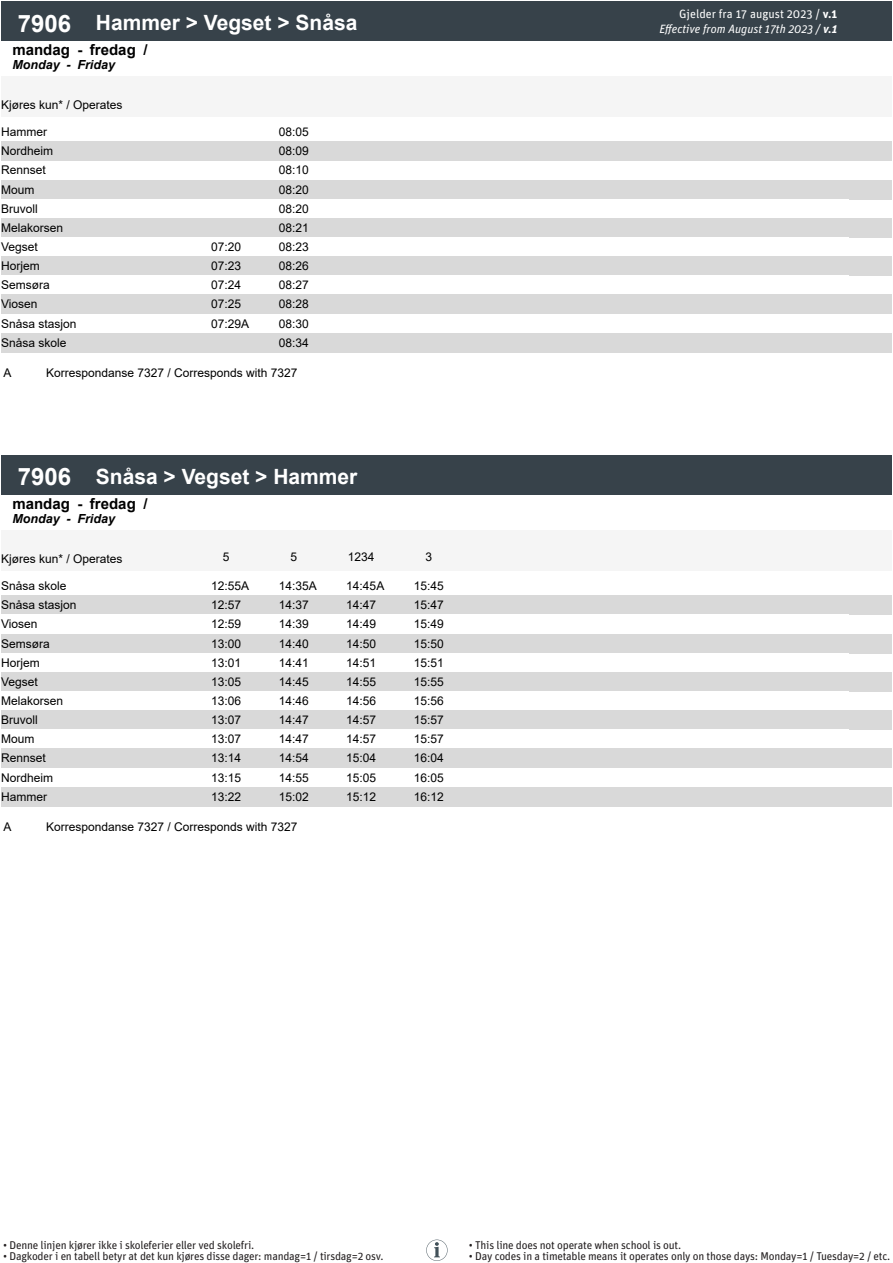
<style>
.page{position:relative;width:893px;height:1263px;background:#fff}
.page>*{position:absolute;margin:0;border:0;box-sizing:border-box;transform-origin:0 0}
.t1{font:700 21px "Arial";color:#fff}
.t2{font:700 15px "Arial";color:#000}
.t3{font:italic 700 12.45px "Arial";color:#000}
.t4{font:12px "Arial";color:#000}
.t5{font:italic 12px/14.4px "Unit Pro";color:#fff;text-align:right}
.t6{font:11.25px "Unit Pro";letter-spacing:-.02em;color:#231f20}
.s1{font-size:24px}
.s2{font-style:normal}
.s3{font-weight:700;font-style:normal}
.s4{font-weight:700}
</style>
<div class="page">
<div style="left:1px;top:77px;width:191px;height:40px;background:#f5f5f5"></div>
<div style="left:192px;top:77px;width:68px;height:40px;background:#f5f5f5"></div>
<div style="left:260px;top:77px;width:68px;height:40px;background:#f5f5f5"></div>
<div style="left:328px;top:77px;width:67px;height:40px;background:#f5f5f5"></div>
<div style="left:395px;top:77px;width:68px;height:40px;background:#f5f5f5"></div>
<div style="left:463px;top:77px;width:67px;height:40px;background:#f5f5f5"></div>
<div style="left:530px;top:77px;width:68px;height:40px;background:#f5f5f5"></div>
<div style="left:598px;top:77px;width:67px;height:40px;background:#f5f5f5"></div>
<div style="left:665px;top:77px;width:68px;height:40px;background:#f5f5f5"></div>
<div style="left:733px;top:77px;width:67px;height:40px;background:#f5f5f5"></div>
<div style="left:800px;top:77px;width:92px;height:40px;background:#f5f5f5"></div>
<div style="left:1px;top:1px;width:87px;height:40px;background:#37424a"></div>
<div style="left:88px;top:1px;width:804px;height:40px;background:#37424a"></div>
<div style="left:1px;top:142px;width:891px;height:19px;background:#d9d9d9"></div>
<div style="left:1px;top:180px;width:891px;height:19px;background:#d9d9d9"></div>
<div style="left:1px;top:218px;width:891px;height:19px;background:#d9d9d9"></div>
<div style="left:1px;top:257px;width:891px;height:19px;background:#d9d9d9"></div>
<div style="left:1px;top:295px;width:891px;height:19px;background:#d9d9d9"></div>
<div style="left:1px;top:333px;width:891px;height:19px;background:#d9d9d9"></div>
<div style="left:1px;top:530px;width:191px;height:41px;background:#f5f5f5"></div>
<div style="left:192px;top:530px;width:68px;height:41px;background:#f5f5f5"></div>
<div style="left:260px;top:530px;width:68px;height:41px;background:#f5f5f5"></div>
<div style="left:328px;top:530px;width:67px;height:41px;background:#f5f5f5"></div>
<div style="left:395px;top:530px;width:68px;height:41px;background:#f5f5f5"></div>
<div style="left:463px;top:530px;width:67px;height:41px;background:#f5f5f5"></div>
<div style="left:530px;top:530px;width:68px;height:41px;background:#f5f5f5"></div>
<div style="left:598px;top:530px;width:67px;height:41px;background:#f5f5f5"></div>
<div style="left:665px;top:530px;width:68px;height:41px;background:#f5f5f5"></div>
<div style="left:733px;top:530px;width:67px;height:41px;background:#f5f5f5"></div>
<div style="left:800px;top:530px;width:92px;height:41px;background:#f5f5f5"></div>
<div style="left:1px;top:455px;width:87px;height:39px;background:#37424a"></div>
<div style="left:88px;top:455px;width:804px;height:39px;background:#37424a"></div>
<div style="left:1px;top:596px;width:891px;height:19px;background:#d9d9d9"></div>
<div style="left:1px;top:634px;width:891px;height:19px;background:#d9d9d9"></div>
<div style="left:1px;top:672px;width:891px;height:19px;background:#d9d9d9"></div>
<div style="left:1px;top:711px;width:891px;height:19px;background:#d9d9d9"></div>
<div style="left:1px;top:749px;width:891px;height:19px;background:#d9d9d9"></div>
<div style="left:1px;top:787px;width:891px;height:19px;background:#d9d9d9"></div>
<svg style="left:426px;top:1239px;width:22px;height:22px"></svg>
<p class="t1" style="left:18px;top:8px;width:341px"><span class="s1">7906</span> Hammer &gt; Vegset &gt; Snåsa</p>
<p class="t2" style="left:12px;top:39px;width:137px">mandag - fredag /</p>
<p class="t3" style="left:12px;top:56px;width:104px">Monday - Friday</p>
<p class="t4" style="left:1px;top:97px;width:123px">Kjøres kun* / Operates</p>
<p class="t4" style="left:1px;top:124px;width:47px">Hammer</p>
<p class="t4" style="left:279px;top:124px;width:32px">08:05</p>
<p class="t4" style="left:1px;top:143px;width:53px">Nordheim</p>
<p class="t4" style="left:279px;top:143px;width:32px">08:09</p>
<p class="t4" style="left:1px;top:162px;width:46px">Rennset</p>
<p class="t4" style="left:279px;top:162px;width:32px">08:10</p>
<p class="t4" style="left:1px;top:181px;width:35px">Moum</p>
<p class="t4" style="left:279px;top:181px;width:32px">08:20</p>
<p class="t4" style="left:1px;top:200px;width:38px">Bruvoll</p>
<p class="t4" style="left:279px;top:200px;width:32px">08:20</p>
<p class="t4" style="left:1px;top:219px;width:64px">Melakorsen</p>
<p class="t4" style="left:279px;top:219px;width:32px">08:21</p>
<p class="t4" style="left:1px;top:239px;width:38px">Vegset</p>
<p class="t4" style="left:211px;top:239px;width:32px">07:20</p>
<p class="t4" style="left:279px;top:239px;width:32px">08:23</p>
<p class="t4" style="left:1px;top:258px;width:40px">Horjem</p>
<p class="t4" style="left:211px;top:258px;width:32px">07:23</p>
<p class="t4" style="left:279px;top:258px;width:32px">08:26</p>
<p class="t4" style="left:1px;top:277px;width:50px">Semsøra</p>
<p class="t4" style="left:211px;top:277px;width:32px">07:24</p>
<p class="t4" style="left:279px;top:277px;width:32px">08:27</p>
<p class="t4" style="left:1px;top:296px;width:38px">Viosen</p>
<p class="t4" style="left:211px;top:296px;width:32px">07:25</p>
<p class="t4" style="left:279px;top:296px;width:32px">08:28</p>
<p class="t4" style="left:1px;top:315px;width:77px">Snåsa stasjon</p>
<p class="t4" style="left:211px;top:315px;width:40px">07:29A</p>
<p class="t4" style="left:279px;top:315px;width:32px">08:30</p>
<p class="t4" style="left:1px;top:334px;width:67px">Snåsa skole</p>
<p class="t4" style="left:279px;top:334px;width:32px">08:34</p>
<p class="t4" style="left:3px;top:365px;width:10px">A</p>
<p class="t4" style="left:46px;top:365px;width:253px">Korrespondanse 7327 / Corresponds with 7327</p>
<p class="t1" style="left:18px;top:462px;width:341px"><span class="s1">7906</span> Snåsa &gt; Vegset &gt; Hammer</p>
<p class="t2" style="left:12px;top:493px;width:137px">mandag - fredag /</p>
<p class="t3" style="left:12px;top:510px;width:104px">Monday - Friday</p>
<p class="t4" style="left:1px;top:551px;width:123px">Kjøres kun* / Operates</p>
<p class="t4" style="left:223px;top:548px;width:8px">5</p>
<p class="t4" style="left:290px;top:548px;width:8px">5</p>
<p class="t4" style="left:348px;top:548px;width:28px">1234</p>
<p class="t4" style="left:425px;top:548px;width:8px">3</p>
<p class="t4" style="left:1px;top:578px;width:67px">Snåsa skole</p>
<p class="t4" style="left:211px;top:578px;width:40px">12:55A</p>
<p class="t4" style="left:279px;top:578px;width:40px">14:35A</p>
<p class="t4" style="left:346px;top:578px;width:40px">14:45A</p>
<p class="t4" style="left:414px;top:578px;width:32px">15:45</p>
<p class="t4" style="left:1px;top:597px;width:77px">Snåsa stasjon</p>
<p class="t4" style="left:211px;top:597px;width:32px">12:57</p>
<p class="t4" style="left:279px;top:597px;width:32px">14:37</p>
<p class="t4" style="left:346px;top:597px;width:32px">14:47</p>
<p class="t4" style="left:414px;top:597px;width:32px">15:47</p>
<p class="t4" style="left:1px;top:616px;width:38px">Viosen</p>
<p class="t4" style="left:211px;top:616px;width:32px">12:59</p>
<p class="t4" style="left:279px;top:616px;width:32px">14:39</p>
<p class="t4" style="left:346px;top:616px;width:32px">14:49</p>
<p class="t4" style="left:414px;top:616px;width:32px">15:49</p>
<p class="t4" style="left:1px;top:635px;width:50px">Semsøra</p>
<p class="t4" style="left:211px;top:635px;width:32px">13:00</p>
<p class="t4" style="left:279px;top:635px;width:32px">14:40</p>
<p class="t4" style="left:346px;top:635px;width:32px">14:50</p>
<p class="t4" style="left:414px;top:635px;width:32px">15:50</p>
<p class="t4" style="left:1px;top:654px;width:40px">Horjem</p>
<p class="t4" style="left:211px;top:654px;width:32px">13:01</p>
<p class="t4" style="left:279px;top:654px;width:32px">14:41</p>
<p class="t4" style="left:346px;top:654px;width:32px">14:51</p>
<p class="t4" style="left:414px;top:654px;width:32px">15:51</p>
<p class="t4" style="left:1px;top:673px;width:38px">Vegset</p>
<p class="t4" style="left:211px;top:673px;width:32px">13:05</p>
<p class="t4" style="left:279px;top:673px;width:32px">14:45</p>
<p class="t4" style="left:346px;top:673px;width:32px">14:55</p>
<p class="t4" style="left:414px;top:673px;width:32px">15:55</p>
<p class="t4" style="left:1px;top:692px;width:64px">Melakorsen</p>
<p class="t4" style="left:211px;top:692px;width:32px">13:06</p>
<p class="t4" style="left:279px;top:692px;width:32px">14:46</p>
<p class="t4" style="left:346px;top:692px;width:32px">14:56</p>
<p class="t4" style="left:414px;top:692px;width:32px">15:56</p>
<p class="t4" style="left:1px;top:712px;width:38px">Bruvoll</p>
<p class="t4" style="left:211px;top:712px;width:32px">13:07</p>
<p class="t4" style="left:279px;top:712px;width:32px">14:47</p>
<p class="t4" style="left:346px;top:712px;width:32px">14:57</p>
<p class="t4" style="left:414px;top:712px;width:32px">15:57</p>
<p class="t4" style="left:1px;top:731px;width:35px">Moum</p>
<p class="t4" style="left:211px;top:731px;width:32px">13:07</p>
<p class="t4" style="left:279px;top:731px;width:32px">14:47</p>
<p class="t4" style="left:346px;top:731px;width:32px">14:57</p>
<p class="t4" style="left:414px;top:731px;width:32px">15:57</p>
<p class="t4" style="left:1px;top:750px;width:46px">Rennset</p>
<p class="t4" style="left:211px;top:750px;width:32px">13:14</p>
<p class="t4" style="left:279px;top:750px;width:32px">14:54</p>
<p class="t4" style="left:346px;top:750px;width:32px">15:04</p>
<p class="t4" style="left:414px;top:750px;width:32px">16:04</p>
<p class="t4" style="left:1px;top:769px;width:53px">Nordheim</p>
<p class="t4" style="left:211px;top:769px;width:32px">13:15</p>
<p class="t4" style="left:279px;top:769px;width:32px">14:55</p>
<p class="t4" style="left:346px;top:769px;width:32px">15:05</p>
<p class="t4" style="left:414px;top:769px;width:32px">16:05</p>
<p class="t4" style="left:1px;top:788px;width:47px">Hammer</p>
<p class="t4" style="left:211px;top:788px;width:32px">13:22</p>
<p class="t4" style="left:279px;top:788px;width:32px">15:02</p>
<p class="t4" style="left:346px;top:788px;width:32px">15:12</p>
<p class="t4" style="left:414px;top:788px;width:32px">16:12</p>
<p class="t4" style="left:3px;top:818px;width:10px">A</p>
<p class="t4" style="left:46px;top:818px;width:253px">Korrespondanse 7327 / Corresponds with 7327</p>
<p class="t5" style="left:659px;top:6px;width:179px"><span class="s2">Gjelder fra 17 august 2023 /</span> <span class="s3">v.1<br></span>Effective from August 17th 2023 / <span class="s4">v.1</span></p>
<p class="t6" style="left:3px;top:1237px;width:253px">• Denne linjen kjører ikke i skoleferier eller ved skolefri.</p>
<p class="t6" style="left:3px;top:1248px;width:382px">• Dagkoder i en tabell betyr at det kun kjøres disse dager: mandag=1 / tirsdag=2 osv.</p>
<p class="t6" style="left:469px;top:1237px;width:214px">• This line does not operate when school is out.</p>
<p class="t6" style="left:469px;top:1248px;width:423px">• Day codes in a timetable means it operates only on those days: Monday=1 / Tuesday=2 / etc.</p>
</div>
